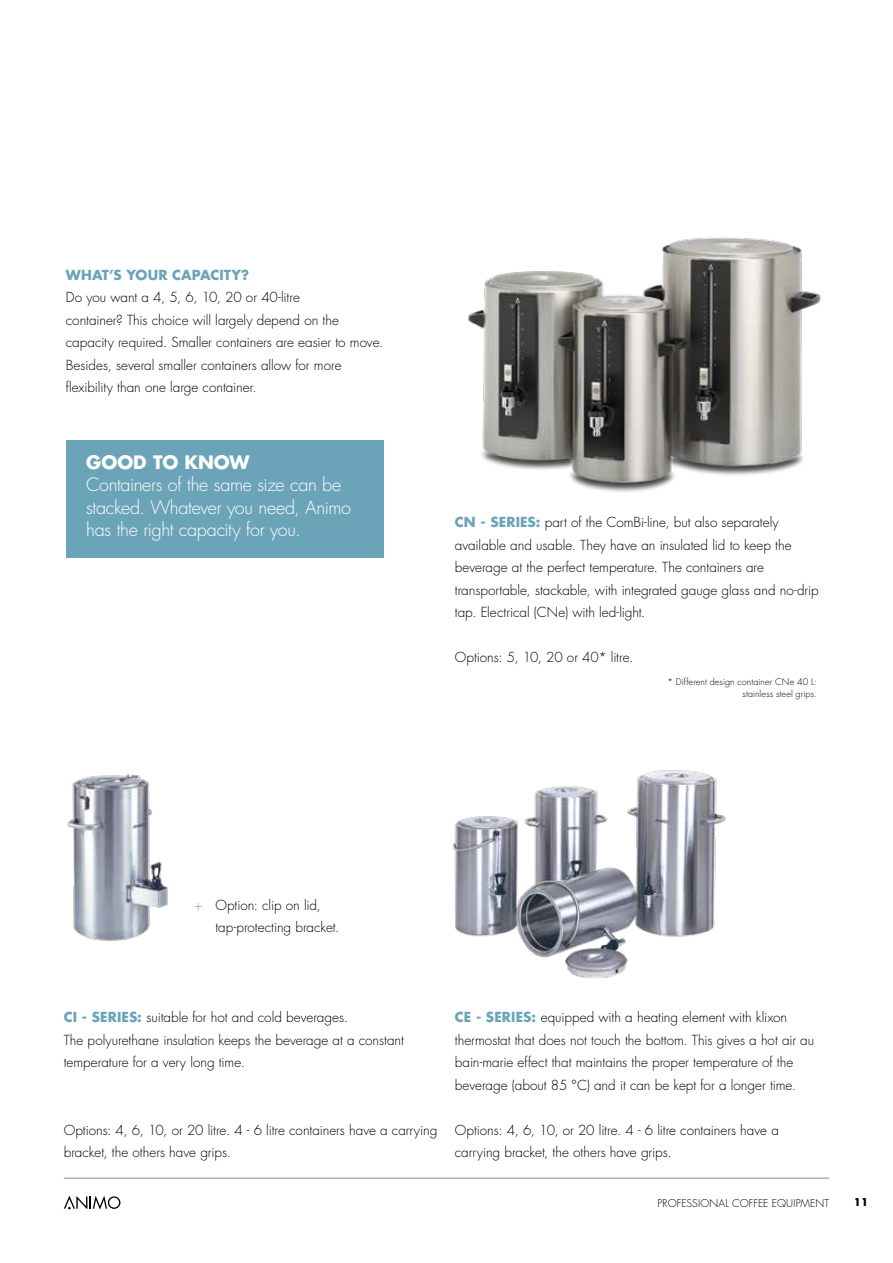
<style>
.page{position:relative;width:893px;height:1263px;background:#fff}
.page>*{position:absolute;margin:0;border:0;box-sizing:border-box;transform-origin:0 0}
.t1{font:300 18px/22.2px "Futura Std";letter-spacing:-.02em;color:#fff}
.t2{font:700 18px "Futura Std";color:#fff}
.t3{font:300 13.5px/22.5px "Futura Std";color:#000}
.t4{font:700 13.5px "Futura Std";letter-spacing:.01em;color:#6ba4b8}
.t5{font:300 10.5px "Futura Std";letter-spacing:.01em;color:#000}
.t6{font:700 10.5px "Futura Std";color:#000}
.t7{font:300 9px/12px "Futura Std";letter-spacing:.01em;color:#000;text-align:right}
.s1{font-weight:700;color:#6ba4b8}
.s2{color:#6ba4b8}
</style>
<div class="page">
<hr style="left:64px;top:1178px;width:765px;height:1px;background:#888c86">
<svg style="left:64px;top:1195px;width:56px;height:14px"></svg>
<img style="left:67px;top:774px;width:101px;height:167px">
<div style="left:66px;top:440px;width:317px;height:118px;background:#6ba4b8"></div>
<img style="left:452px;top:770px;width:274px;height:209px">
<img style="left:468px;top:237px;width:353px;height:255px">
<p class="t4" style="left:66px;top:266px;width:185px">WHAT’S YOUR CAPACITY?</p>
<p class="t3" style="left:66px;top:286px;width:319px">Do you want a 4, 5, 6, 10, 20 or 40-litre<br>container? This choice will largely depend on the capacity required. Smaller containers are easier to move.<br>Besides, several smaller containers allow for more flexibility than one large container.</p>
<h1 class="t2" style="left:86px;top:450px;width:165px">GOOD TO KNOW</h1>
<h1 class="t1" style="left:86px;top:474px;width:266px">Containers of the same size can be stacked. Whatever you need, Animo has the right capacity for you.</h1>
<p class="t3" style="left:455px;top:511px;width:365px"><span class="s1">CN - SERIES:</span> part of the ComBi-line, but also separately available and usable. They have an insulated lid to keep the beverage at the perfect temperature. The containers are transportable, stackable, with integrated gauge glass and no-drip tap. Electrical (CNe) with led-light.</p>
<p class="t3" style="left:455px;top:646px;width:180px">Options: 5, 10, 20 or 40* litre.</p>
<p class="t7" style="left:667px;top:676px;width:151px">* Different design container CNe 40 L: stainless steel grips.</p>
<p class="t3" style="left:215px;top:894px;width:126px;text-indent:-21px"><span class="s2">+</span> Option: clip on lid, tap-protecting bracket.</p>
<p class="t3" style="left:64px;top:1006px;width:342px"><span class="s1">CI - SERIES:</span> suitable for hot and cold beverages.<br>The polyurethane insulation keeps the beverage at a constant temperature for a very long time.</p>
<p class="t3" style="left:64px;top:1119px;width:375px">Options: 4, 6, 10, or 20 litre. 4 - 6 litre containers have a carrying bracket, the others have grips.</p>
<p class="t3" style="left:455px;top:1006px;width:361px"><span class="s1">CE - SERIES:</span> equipped with a heating element with klixon thermostat that does not touch the bottom. This gives a hot air au bain-marie effect that maintains the proper temperature of the beverage (about 85 °C) and it can be kept for a longer time.</p>
<p class="t3" style="left:455px;top:1119px;width:325px">Options: 4, 6, 10, or 20 litre. 4 - 6 litre containers have a carrying bracket, the others have grips.</p>
<p class="t5" style="left:658px;top:1197px;width:173px">PROFESSIONAL COFFEE EQUIPMENT</p>
<p class="t6" style="left:854px;top:1195px;width:16px">11</p>
</div>
